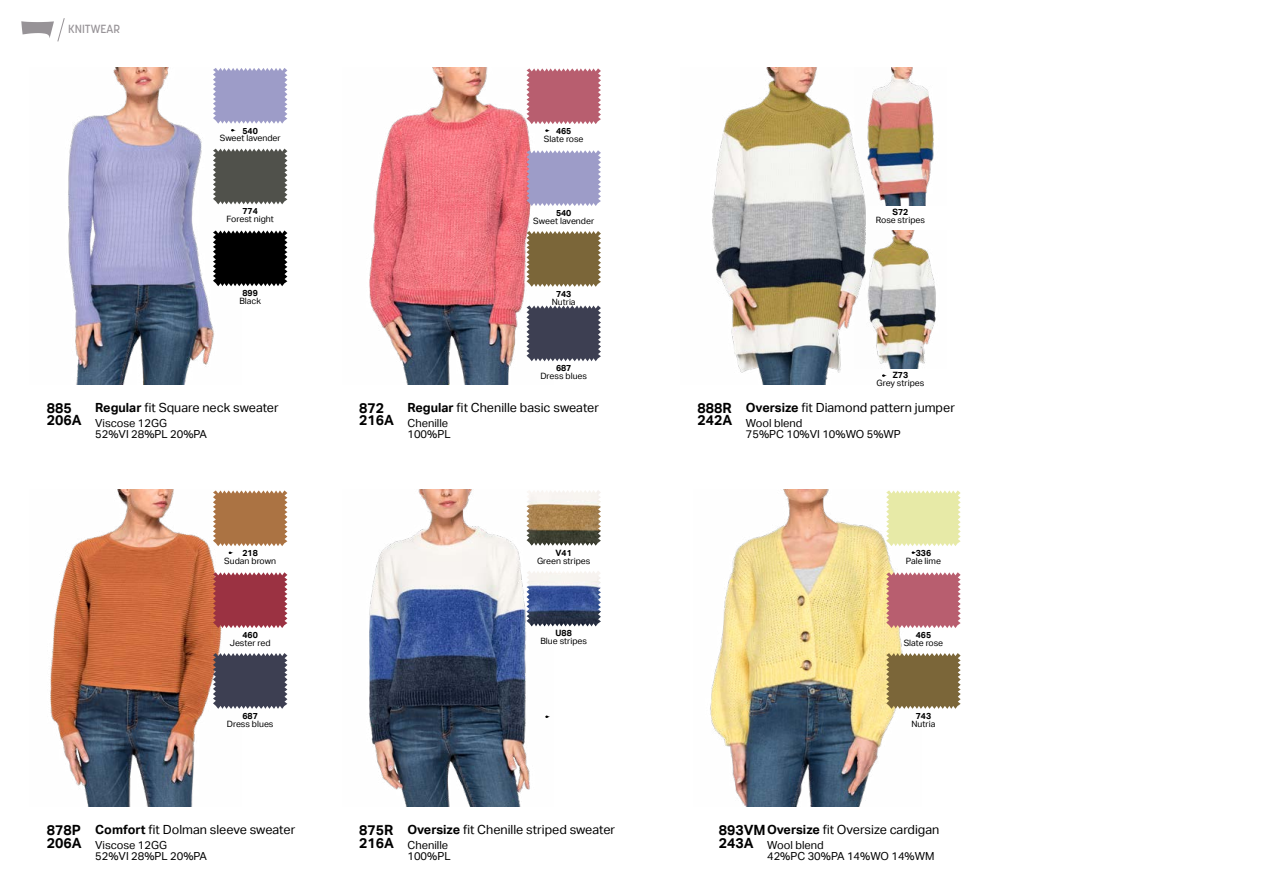
<style>
.page{position:relative;width:1263px;height:893px;background:#fff}
.page>*{position:absolute;margin:0;border:0;box-sizing:border-box;transform-origin:0 0}
.t1{font:700 14.1px/12.6px "Aktiv Grotesk";color:#000}
.t2{font:12.6px "Aktiv Grotesk";color:#000}
.t3{font:500 11.7px "Korolev";color:#979397}
.t4{font:11.1px/10.8px "Aktiv Grotesk";color:#000}
.t5{font:8.7px "Aktiv Grotesk";color:#000}
.t6{font:700 8.7px "Aktiv Grotesk";color:#000}
.s1{font-weight:700}
</style>
<div class="page">
<svg style="left:21px;top:18px;width:44px;height:24px"></svg>
<img style="left:68px;top:68px;width:172px;height:317px">
<svg style="left:213px;top:230px;width:74px;height:56px;background:#161616"></svg>
<svg style="left:213px;top:68px;width:74px;height:64px"></svg>
<svg style="left:213px;top:149px;width:74px;height:55px;background:#5c5d58"></svg>
<img style="left:50px;top:490px;width:184px;height:317px">
<svg style="left:213px;top:572px;width:74px;height:56px;background:#a2414e"></svg>
<svg style="left:213px;top:653px;width:74px;height:56px;background:#4d4e5f"></svg>
<svg style="left:213px;top:490px;width:74px;height:56px;background:#b27f53"></svg>
<img style="left:710px;top:490px;width:193px;height:317px">
<svg style="left:886px;top:572px;width:75px;height:56px;background:#be6d7a"></svg>
<svg style="left:886px;top:653px;width:75px;height:56px;background:#887449"></svg>
<svg style="left:886px;top:490px;width:75px;height:64px"></svg>
<img style="left:369px;top:490px;width:184px;height:317px">
<svg style="left:545px;top:715px;width:5px;height:3px"></svg>
<img style="left:526px;top:490px;width:75px;height:56px">
<img style="left:526px;top:571px;width:75px;height:55px">
<img style="left:369px;top:68px;width:184px;height:317px">
<svg style="left:526px;top:150px;width:75px;height:56px;background:#a6a1c9"></svg>
<svg style="left:526px;top:231px;width:75px;height:56px;background:#88754c"></svg>
<svg style="left:526px;top:68px;width:75px;height:64px"></svg>
<svg style="left:526px;top:305px;width:75px;height:56px;background:#505263"></svg>
<img style="left:712px;top:68px;width:180px;height:317px">
<svg style="left:882px;top:374px;width:5px;height:3px"></svg>
<img style="left:854px;top:68px;width:80px;height:138px">
<img style="left:854px;top:230px;width:82px;height:138px">
<p class="t3" style="left:68px;top:22px;width:53px">KNITWEAR</p>
<p class="t6" style="left:242px;top:126px;width:17px">540</p>
<p class="t5" style="left:220px;top:133px;width:63px">Sweet lavender</p>
<p class="t6" style="left:556px;top:126px;width:17px">465</p>
<p class="t5" style="left:544px;top:134px;width:41px">Slate rose</p>
<p class="t6" style="left:242px;top:206px;width:17px">774</p>
<p class="t5" style="left:226px;top:214px;width:49px">Forest night</p>
<p class="t6" style="left:556px;top:208px;width:17px">540</p>
<p class="t5" style="left:533px;top:216px;width:63px">Sweet lavender</p>
<p class="t6" style="left:892px;top:207px;width:17px">S72</p>
<p class="t5" style="left:876px;top:215px;width:51px">Rose stripes</p>
<p class="t6" style="left:242px;top:288px;width:17px">899</p>
<p class="t5" style="left:239px;top:296px;width:23px">Black</p>
<p class="t6" style="left:556px;top:289px;width:17px">743</p>
<p class="t5" style="left:552px;top:297px;width:25px">Nutria</p>
<p class="t6" style="left:556px;top:363px;width:17px">687</p>
<p class="t5" style="left:540px;top:371px;width:48px">Dress blues</p>
<p class="t6" style="left:893px;top:370px;width:17px">Z73</p>
<p class="t5" style="left:876px;top:378px;width:49px">Grey stripes</p>
<p class="t1" style="left:47px;top:402px;width:36px">885<br>206A</p>
<p class="t2" style="left:95px;top:400px;width:185px"><span class="s1">Regular</span> fit Square neck sweater</p>
<p class="t4" style="left:95px;top:418px;width:113px">Viscose 12GG<br>52%VI 28%PL 20%PA</p>
<p class="t1" style="left:359px;top:402px;width:36px">872<br>216A</p>
<p class="t2" style="left:407px;top:400px;width:193px"><span class="s1">Regular</span> fit Chenille basic sweater</p>
<p class="t4" style="left:407px;top:418px;width:45px">Chenille<br>100%PL</p>
<p class="t1" style="left:697px;top:402px;width:36px">888R<br>242A</p>
<p class="t2" style="left:746px;top:400px;width:211px"><span class="s1">Oversize</span> fit Diamond pattern jumper</p>
<p class="t4" style="left:746px;top:418px;width:157px">Wool blend<br>75%PC 10%VI 10%WO 5%WP</p>
<p class="t6" style="left:242px;top:548px;width:17px">218</p>
<p class="t5" style="left:224px;top:556px;width:53px">Sudan brown</p>
<p class="t6" style="left:556px;top:548px;width:18px">V41</p>
<p class="t5" style="left:537px;top:555px;width:55px">Green stripes</p>
<p class="t6" style="left:916px;top:548px;width:17px">336</p>
<p class="t5" style="left:906px;top:556px;width:37px">Pale lime</p>
<p class="t6" style="left:242px;top:630px;width:17px">460</p>
<p class="t5" style="left:230px;top:638px;width:42px">Jester red</p>
<p class="t6" style="left:556px;top:628px;width:18px">U88</p>
<p class="t5" style="left:540px;top:636px;width:48px">Blue stripes</p>
<p class="t6" style="left:916px;top:630px;width:17px">465</p>
<p class="t5" style="left:904px;top:638px;width:41px">Slate rose</p>
<p class="t6" style="left:242px;top:711px;width:17px">687</p>
<p class="t5" style="left:227px;top:719px;width:48px">Dress blues</p>
<p class="t6" style="left:916px;top:711px;width:17px">743</p>
<p class="t5" style="left:911px;top:719px;width:25px">Nutria</p>
<p class="t1" style="left:47px;top:824px;width:36px">878P<br>206A</p>
<p class="t2" style="left:95px;top:822px;width:201px"><span class="s1">Comfort</span> fit Dolman sleeve sweater</p>
<p class="t4" style="left:95px;top:840px;width:113px">Viscose 12GG<br>52%VI 28%PL 20%PA</p>
<p class="t1" style="left:359px;top:824px;width:36px">875R<br>216A</p>
<p class="t2" style="left:407px;top:822px;width:209px"><span class="s1">Oversize</span> fit Chenille striped sweater</p>
<p class="t4" style="left:407px;top:840px;width:45px">Chenille<br>100%PL</p>
<p class="t1" style="left:719px;top:824px;width:48px">893VM<br>243A</p>
<p class="t2" style="left:767px;top:822px;width:174px"><span class="s1">Oversize</span> fit Oversize cardigan</p>
<p class="t4" style="left:767px;top:840px;width:169px">Wool blend<br>42%PC 30%PA 14%WO 14%WM</p>
</div>
